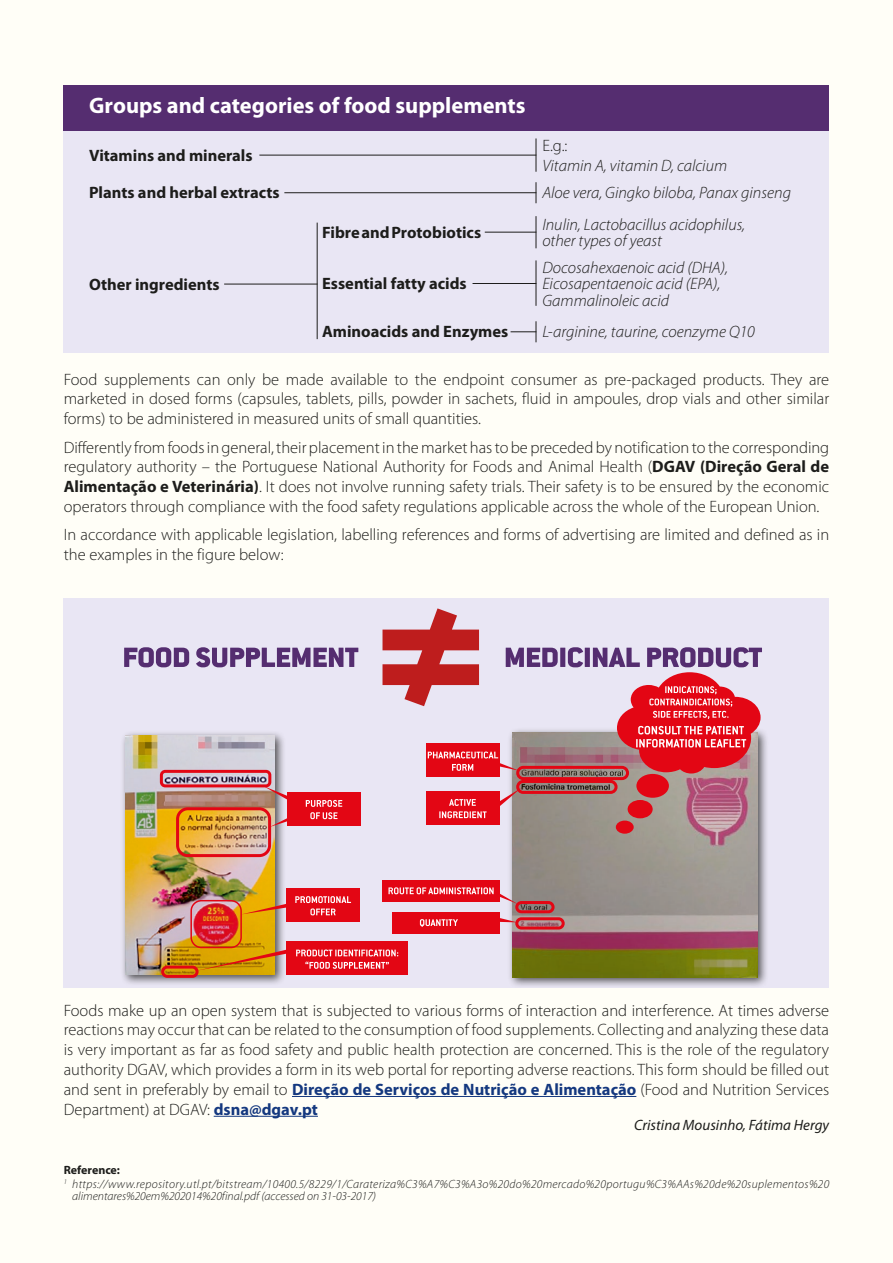
<style>
.page{position:relative;width:893px;height:1263px;background:#fff}
.page>*{position:absolute;margin:0;border:0;box-sizing:border-box;transform-origin:0 0}
.t1{font:700 22.5px "Myriad Pro";color:#fff}
.t2{font:300 16.5px/19.8px "Myriad Pro";color:#1d1d1b;text-align:justify}
.t3{font:italic 300 16.5px/16.5px "Myriad Pro";color:#1d1d1b}
.t4{font:700 16.5px "Myriad Pro";color:#1d1d1b}
.t5{font:italic 15px "Myriad Pro";color:#1d1d1b}
.t6{font:italic 300 12px/14.1px "Myriad Pro";letter-spacing:.025em;color:#1d1d1b}
.t7{font:italic 300 12px "Myriad Pro";color:#1d1d1b}
.s1{font-weight:700}
.s2{font-weight:700;color:#14387f}
.s3{font-weight:700;font-style:normal}
</style>
<div class="page">
<div style="left:0;top:1px;width:893px;height:1262px;background:#fffef7"></div>
<div style="left:64px;top:85px;width:765px;height:267px;background:#e9e6f4"></div>
<div style="left:64px;top:85px;width:765px;height:45px;background:#552d70"></div>
<div style="left:64px;top:599px;width:765px;height:389px;background:#e9e6f4"></div>
<hr style="left:292px;top:1096px;width:344px;height:1px;background:#14387f">
<hr style="left:214px;top:1116px;width:104px;height:1px;background:#14387f">
<svg style="left:536px;top:182px;width:1px;height:21px"></svg>
<hr style="left:536px;top:216px;width:1px;height:32px;background:#1d1d1b">
<hr style="left:536px;top:260px;width:1px;height:46px;background:#1d1d1b">
<hr style="left:317px;top:223px;width:1px;height:116px;background:#1d1d1b">
<hr style="left:284px;top:192px;width:252px;height:1px;background:#1d1d1b">
<hr style="left:485px;top:232px;width:51px;height:1px;background:#1d1d1b">
<hr style="left:472px;top:283px;width:64px;height:1px;background:#1d1d1b">
<svg style="left:511px;top:321px;width:26px;height:21px"></svg>
<hr style="left:224px;top:284px;width:94px;height:1px;background:#1d1d1b">
<hr style="left:536px;top:138px;width:1px;height:34px;background:#1d1d1b">
<hr style="left:259px;top:155px;width:277px;height:1px;background:#1d1d1b">
<div style="left:508px;top:727px;width:261px;height:262px;background:#1d1d1b;opacity:.75"></div>
<img style="left:631px;top:773px;width:127px;height:204px">
<div style="left:120px;top:730px;width:166px;height:256px;background:#1d1d1b;opacity:.75"></div>
<img style="left:126px;top:735px;width:149px;height:239px">
<svg style="left:160px;top:764px;width:471px;height:215px"></svg>
<svg style="left:296px;top:949px;width:102px;height:20px"></svg>
<svg style="left:241px;top:896px;width:110px;height:19px"></svg>
<svg style="left:306px;top:800px;width:36px;height:19px"></svg>
<svg style="left:439px;top:788px;width:82px;height:30px"></svg>
<svg style="left:420px;top:919px;width:38px;height:8px"></svg>
<svg style="left:388px;top:886px;width:130px;height:18px"></svg>
<div style="left:190px;top:900px;width:52px;height:48px;border:2px solid #e30614;border-radius:10px"></div>
<img style="left:158px;top:768px;width:135px;height:90px">
<div style="left:636px;top:774px;width:33px;height:24px;background:#e30614;border-radius:50%"></div>
<div style="left:628px;top:800px;width:25px;height:18px;background:#e30614;border-radius:50%"></div>
<div style="left:616px;top:820px;width:18px;height:14px;background:#e30614;border-radius:50%"></div>
<svg style="left:124px;top:647px;width:234px;height:20px"></svg>
<svg style="left:382px;top:608px;width:380px;height:165px"></svg>
<h1 class="t1" style="left:89px;top:92px;width:438px">Groups and categories of food supplements</h1>
<p class="t4" style="left:89px;top:146px;width:165px">Vitamins and minerals</p>
<p class="t4" style="left:89px;top:184px;width:192px">Plants and herbal extracts</p>
<p class="t4" style="left:89px;top:275px;width:132px">Other ingredients</p>
<p class="t4" style="left:322px;top:223px;width:161px">Fibre and Protobiotics</p>
<p class="t4" style="left:322px;top:274px;width:146px">Essential fatty acids</p>
<p class="t4" style="left:322px;top:322px;width:188px">Aminoacids and Enzymes</p>
<p class="t2" style="left:542px;top:136px;width:27px">E.g.:</p>
<p class="t3" style="left:542px;top:157px;width:186px">Vitamin A, vitamin D, calcium</p>
<p class="t3" style="left:542px;top:185px;width:250px">Aloe vera, Gingko biloba, Panax ginseng</p>
<p class="t3" style="left:542px;top:216px;width:204px">Inulin, Lactobacillus acidophilus, other types of yeast</p>
<p class="t3" style="left:542px;top:259px;width:187px">Docosahexaenoic acid (DHA),<br>Eicosapentaenoic acid (EPA),<br>Gammalinoleic acid</p>
<p class="t3" style="left:542px;top:323px;width:214px">L-arginine, taurine, coenzyme Q10</p>
<p class="t2" style="left:64px;top:369px;width:767px">Food supplements can only be made available to the endpoint consumer as pre-packaged products. They are marketed in dosed forms (capsules, tablets, pills, powder in sachets, fluid in ampoules, drop vials and other similar forms) to be administered in measured units of small quantities.</p>
<p class="t2" style="left:64px;top:437px;width:767px">Differently from foods in general, their placement in the market has to be preceded by notification to the corresponding regulatory authority – the Portuguese National Authority for Foods and Animal Health (<span class="s1">DGAV (Direção Geral de Alimentação e Veterinária)</span>. It does not involve running safety trials. Their safety is to be ensured by the economic operators through compliance with the food safety regulations applicable across the whole of the European Union.</p>
<p class="t2" style="left:64px;top:525px;width:767px">In accordance with applicable legislation, labelling references and forms of advertising are limited and defined as in the examples in the figure below:</p>
<p class="t2" style="left:64px;top:1000px;width:767px">Foods make up an open system that is subjected to various forms of interaction and interference. At times adverse reactions may occur that can be related to the consumption of food supplements. Collecting and analyzing these data is very important as far as food safety and public health protection are concerned. This is the role of the regulatory authority DGAV, which provides a form in its web portal for reporting adverse reactions. This form should be filled out and sent in preferably by email to <span class="s2">Direção de Serviços de Nutrição e Alimentação</span> (Food and Nutrition Services Department) at DGAV: <span class="s2">dsna@dgav.pt</span></p>
<p class="t5" style="left:634px;top:1116px;width:197px">Cristina Mousinho, Fátima Hergy</p>
<p class="t6" style="left:64px;top:1163px;width:767px"><span class="s3">Reference:<br></span><sup>1</sup> https://www.repository.utl.pt/bitstream/10400.5/8229/1/Carateriza%C3%A7%C3%A3o%20do%20mercado%20portugu%C3%AAs%20de%20suplementos%20</p>
<p class="t7" style="left:72px;top:1189px;width:305px">alimentares%20em%202014%20final.pdf (accessed on 31-03-2017)</p>
</div>
